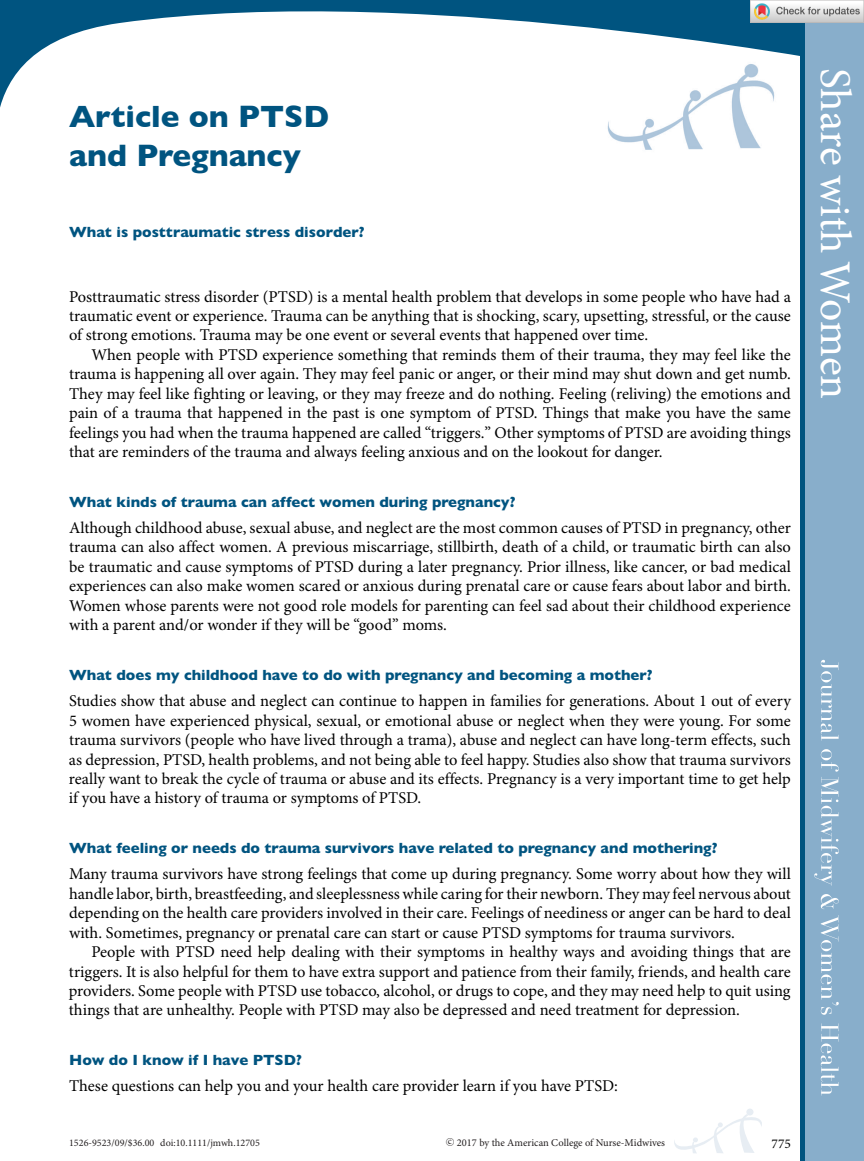
<style>
.page{position:relative;width:864px;height:1161px;background:#fff}
.page>*{position:absolute;margin:0;border:0;box-sizing:border-box;transform-origin:0 0}
.t1{font:43.8px "Minion Pro";color:#fff}
.t2{font:800 31.35px/38.8px "Gill Sans";color:#005480}
.t3{font:16.5px/19.5px "Minion Pro";letter-spacing:-.005em;color:#000;text-align:justify}
.t4{font:800 15px "Gill Sans";color:#005480}
.t5{font:13.5px "Minion Pro";color:#000}
.t6{font:10.5px "Minion Pro";color:#231f20}
.t7{font:10.05px "Minion Pro";color:#231f20}
.s1{font-weight:700}
</style>
<div class="page">
<svg style="left:0;top:0;width:800px;height:108px"></svg>
<img style="left:606px;top:57px;width:170px;height:93px">
<div style="left:805px;top:0;width:59px;height:1161px;background:#88aecb"></div>
<svg style="left:814px;top:660px;width:25px;height:249px"></svg>
<svg style="left:821px;top:915px;width:18px;height:181px"></svg>
<div style="left:800px;top:0;width:5px;height:1161px;background:#005480"></div>
<div style="left:746px;top:1109px;width:8px;height:6px;background:#e7edf3;border-radius:50%"></div>
<svg style="left:674px;top:1114px;width:88px;height:39px"></svg>
<img style="left:750px;top:0;width:114px;height:22px">
<h2 class="t2" style="left:69px;top:101px;width:262px"><span class="s1">Article on</span> P<span class="s1">TSD </span>and Pregnancy</h2>
<p class="t4" style="left:69px;top:226px;width:297px">What is posttraumatic stress disorder?</p>
<p class="t3" style="left:69px;top:288px;width:723px">Posttraumatic stress disorder (PTSD) is a mental health problem that develops in some people who have had a traumatic event or experience. Trauma can be anything that is shocking, scary, upsetting, stressful, or the cause of strong emotions. Trauma may be one event or several events that happened over time.</p>
<p class="t3" style="left:69px;top:346px;width:723px;text-indent:22px">When people with PTSD experience something that reminds them of their trauma, they may feel like the trauma is happening all over again. They may feel panic or anger, or their mind may shut down and get numb.<br>They may feel like fighting or leaving, or they may freeze and do nothing. Feeling (reliving) the emotions and pain of a trauma that happened in the past is one symptom of PTSD. Things that make you have the same feelings you had when the trauma happened are called “triggers.” Other symptoms of PTSD are avoiding things that are reminders of the trauma and always feeling anxious and on the lookout for danger.</p>
<p class="t4" style="left:69px;top:497px;width:448px">What kinds of trauma can affect women during pregnancy?</p>
<p class="t3" style="left:69px;top:519px;width:723px">Although childhood abuse, sexual abuse, and neglect are the most common causes of PTSD in pregnancy, other trauma can also affect women. A previous miscarriage, stillbirth, death of a child, or traumatic birth can also be traumatic and cause symptoms of PTSD during a later pregnancy. Prior illness, like cancer, or bad medical experiences can also make women scared or anxious during prenatal care or cause fears about labor and birth.<br>Women whose parents were not good role models for parenting can feel sad about their childhood experience with a parent and/or wonder if they will be “good” moms.</p>
<p class="t4" style="left:69px;top:670px;width:585px">What does my childhood have to do with pregnancy and becoming a mother?</p>
<p class="t3" style="left:69px;top:693px;width:723px">Studies show that abuse and neglect can continue to happen in families for generations. About 1 out of every 5 women have experienced physical, sexual, or emotional abuse or neglect when they were young. For some trauma survivors (people who have lived through a trama), abuse and neglect can have long-term effects, such as depression, PTSD, health problems, and not being able to feel happy. Studies also show that trauma survivors really want to break the cycle of trauma or abuse and its effects. Pregnancy is a very important time to get help if you have a history of trauma or symptoms of PTSD.</p>
<p class="t4" style="left:69px;top:843px;width:650px">What feeling or needs do trauma survivors have related to pregnancy and mothering?</p>
<p class="t3" style="left:69px;top:866px;width:723px">Many trauma survivors have strong feelings that come up during pregnancy. Some worry about how they will handle labor, birth, breastfeeding, and sleeplessness while caring for their newborn. They may feel nervous about depending on the health care providers involved in their care. Feelings of neediness or anger can be hard to deal with. Sometimes, pregnancy or prenatal care can start or cause PTSD symptoms for trauma survivors.</p>
<p class="t3" style="left:69px;top:944px;width:723px;text-indent:23px">People with PTSD need help dealing with their symptoms in healthy ways and avoiding things that are triggers. It is also helpful for them to have extra support and patience from their family, friends, and health care providers. Some people with PTSD use tobacco, alcohol, or drugs to cope, and they may need help to quit using things that are unhealthy. People with PTSD may also be depressed and need treatment for depression.</p>
<p class="t4" style="left:69px;top:1055px;width:234px">How do I know if I have PTSD?</p>
<p class="t3" style="left:69px;top:1078px;width:550px">These questions can help you and your health care provider learn if you have PTSD:</p>
<p class="t7" style="left:69px;top:1139px;width:192px">1526-9523/09/$36.00 doi:10.1111/jmwh.12705</p>
<p class="t6" style="left:446px;top:1138px;width:221px"><sup>-</sup><sup>c</sup> 2017 by the American College of Nurse-Midwives</p>
<p class="t5" style="left:772px;top:1138px;width:21px">775</p>
<h1 class="t1" style="left:853px;top:68px;width:333px;rotate:90deg">Share with Women</h1>
</div>
